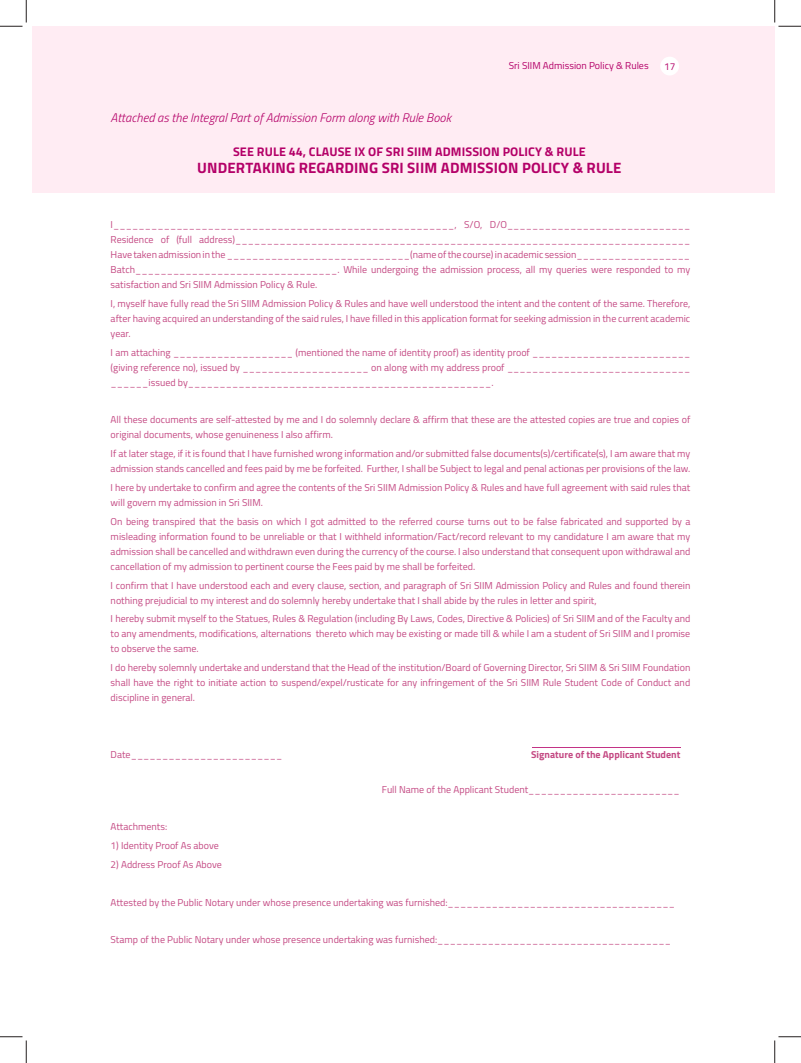
<style>
.page{position:relative;width:801px;height:1063px;background:#fff}
.page>*{position:absolute;margin:0;border:0;box-sizing:border-box;transform-origin:0 0}
.t1{font:700 15px "Titillium";letter-spacing:.01em;color:#b40068}
.t2{font:italic 300 12.5px "Titillium";color:#b40068}
.t3{font:700 12.5px "Titillium";letter-spacing:.01em;color:#b40068}
.t4{font:10px/15px "Titillium";color:#c44983;text-align:justify}
.t5{font:700 10px "Titillium";color:#c44983}
.t6{font:10px "Titillium";color:#b40068}
</style>
<div class="page">
<div style="left:32px;top:26px;width:743px;height:167px;background:#ffecf3"></div>
<div style="left:660px;top:57px;width:19px;height:18px;background:#fff;border-radius:50%"></div>
<svg style="left:0;top:0;width:27px;height:27px"></svg>
<svg style="left:0;top:1036px;width:27px;height:27px"></svg>
<svg style="left:774px;top:0;width:27px;height:27px"></svg>
<svg style="left:774px;top:1036px;width:27px;height:27px"></svg>
<p class="t6" style="left:509px;top:58px;width:141px">Sri SIIM Admission Policy &amp; Rules</p>
<p class="t6" style="left:664px;top:59px;width:13px">17</p>
<p class="t2" style="left:111px;top:108px;width:342px">Attached as the Integral Part of Admission Form along with Rule Book</p>
<p class="t3" style="left:233px;top:142px;width:354px">SEE RULE 44, CLAUSE IX OF SRI SIIM ADMISSION POLICY &amp; RULE</p>
<h1 class="t1" style="left:197px;top:156px;width:426px">UNDERTAKING REGARDING SRI SIIM ADMISSION POLICY &amp; RULE</h1>
<p class="t4" style="left:111px;top:216px;width:581px">I______________________________________________________, S/O, D/O_____________________________ Residence of (full address)________________________________________________________________________ Have taken admission in the _____________________________(name of the course) in academic session__________________ Batch________________________________. While undergoing the admission process, all my queries were responded to my satisfaction and Sri SIIM Admission Policy &amp; Rule.</p>
<p class="t4" style="left:111px;top:295px;width:581px">I, myself have fully read the Sri SIIM Admission Policy &amp; Rules and have well understood the intent and the content of the same. Therefore, after having acquired an understanding of the said rules, I have filled in this application format for seeking admission in the current academic year.</p>
<p class="t4" style="left:111px;top:344px;width:581px">I am attaching ___________________ (mentioned the name of identity proof) as identity proof _________________________ (giving reference no), issued by ____________________ on along with my address proof _____________________________ ______issued by________________________________________________.</p>
<p class="t4" style="left:111px;top:412px;width:581px">All these documents are self-attested by me and I do solemnly declare &amp; affirm that these are the attested copies are true and copies of original documents, whose genuineness I also affirm.</p>
<p class="t4" style="left:111px;top:446px;width:581px">If at later stage, if it is found that I have furnished wrong information and/or submitted false documents(s)/certificate(s), I am aware that my admission stands cancelled and fees paid by me be forfeited. Further, I shall be Subject to legal and penal actionas per provisions of the law.</p>
<p class="t4" style="left:111px;top:479px;width:581px">I here by undertake to confirm and agree the contents of the Sri SIIM Admission Policy &amp; Rules and have full agreement with said rules that will govern my admission in Sri SIIM.</p>
<p class="t4" style="left:111px;top:513px;width:581px">On being transpired that the basis on which I got admitted to the referred course turns out to be false fabricated and supported by a misleading information found to be unreliable or that I withheld information/Fact/record relevant to my candidature I am aware that my admission shall be cancelled and withdrawn even during the currency of the course. I also understand that consequent upon withdrawal and cancellation of my admission to pertinent course the Fees paid by me shall be forfeited.</p>
<p class="t4" style="left:111px;top:577px;width:581px">I confirm that I have understood each and every clause, section, and paragraph of Sri SIIM Admission Policy and Rules and found therein nothing prejudicial to my interest and do solemnly hereby undertake that I shall abide by the rules in letter and spirit,</p>
<p class="t4" style="left:111px;top:611px;width:581px">I hereby submit myself to the Statues, Rules &amp; Regulation (including By Laws, Codes, Directive &amp; Policies) of Sri SIIM and of the Faculty and to any amendments, modifications, alternations thereto which may be existing or made till &amp; while I am a student of Sri SIIM and I promise to observe the same.</p>
<p class="t4" style="left:111px;top:660px;width:581px">I do hereby solemnly undertake and understand that the Head of the institution/Board of Governing Director, Sri SIIM &amp; Sri SIIM Foundation shall have the right to initiate action to suspend/expel/rusticate for any infringement of the Sri SIIM Rule Student Code of Conduct and discipline in general.</p>
<p class="t4" style="left:111px;top:746px;width:173px">Date________________________</p>
<p class="t5" style="left:531px;top:747px;width:151px">Signature of the Applicant Student</p>
<p class="t4" style="left:382px;top:781px;width:299px">Full Name of the Applicant Student________________________</p>
<p class="t4" style="left:111px;top:819px;width:58px">Attachments:</p>
<p class="t4" style="left:111px;top:838px;width:110px">1) Identity Proof As above</p>
<p class="t4" style="left:111px;top:857px;width:113px">2) Address Proof As Above</p>
<p class="t4" style="left:111px;top:894px;width:566px">Attested by the Public Notary under whose presence undertaking was furnished:____________________________________</p>
<p class="t4" style="left:111px;top:932px;width:562px">Stamp of the Public Notary under whose presence undertaking was furnished:_____________________________________</p>
</div>
